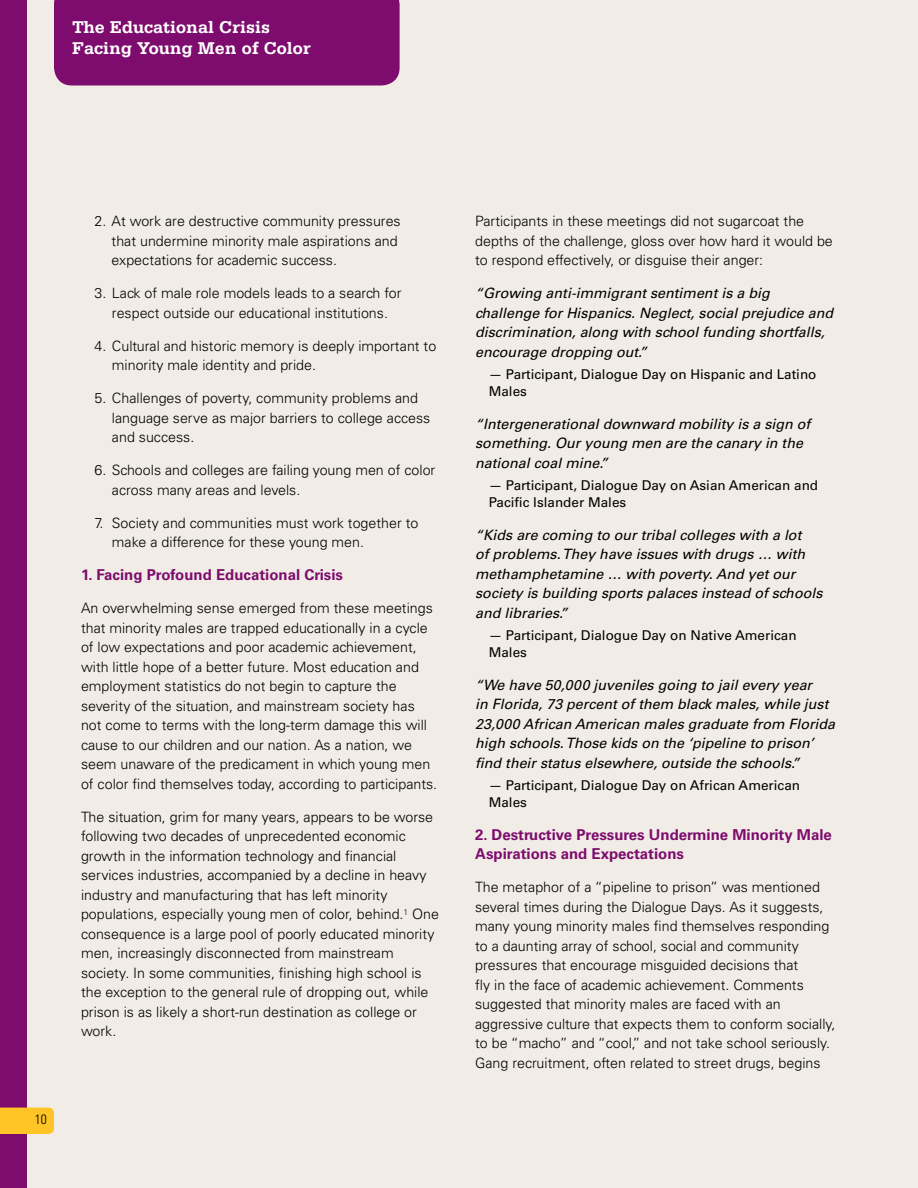
<style>
.page{position:relative;width:918px;height:1188px;background:#f1ede6}
.page>*{position:absolute;margin:0;border:0;box-sizing:border-box;transform-origin:0 0}
.t1{font:700 18px/21.6px "Serifa Std";color:#fff}
.t2{font:700 15px/19.5px "Univers LT Std";color:#7e0c6e}
.t3{font:300 14.25px/19.5px "Univers LT Std";color:#000}
.t4{font:italic 14.25px/19.5px "Univers LT Std";color:#000}
.t5{font:13.5px/16.5px "Univers LT Std";color:#000}
.t6{font:300 condensed 13.5px "Univers LT Std";color:#000}
</style>
<div class="page">
<div style="left:0;top:0;width:27px;height:1188px;background:#7e0c6e"></div>
<svg style="left:0;top:1108px;width:54px;height:26px"></svg>
<div style="left:54px;top:0;width:346px;height:86px;background:#7e0c6e"></div>
<p class="t1" style="left:72px;top:16px;width:240px">The Educational Crisis<br>Facing Young Men of Color</p>
<p class="t6" style="left:35px;top:1112px;width:13px">10</p>
<p class="t3" style="left:112px;top:212px;width:291px;text-indent:-17px">2. At work are destructive community pressures that undermine minority male aspirations and expectations for academic success.</p>
<p class="t3" style="left:94px;top:284px;width:309px;text-align:center">3. Lack of male role models leads to a search for respect outside our educational institutions.</p>
<p class="t3" style="left:112px;top:336px;width:326px;text-indent:-17px">4. Cultural and historic memory is deeply important to minority male identity and pride.</p>
<p class="t3" style="left:112px;top:389px;width:320px;text-indent:-17px">5. Challenges of poverty, community problems and language serve as major barriers to college access and success.</p>
<p class="t3" style="left:112px;top:461px;width:325px;text-indent:-17px">6. Schools and colleges are failing young men of color across many areas and levels.</p>
<p class="t3" style="left:112px;top:513px;width:308px;text-indent:-17px">7. Society and communities must work together to make a difference for these young men.</p>
<p class="t2" style="left:81px;top:565px;width:264px">1. Facing Profound Educational Crisis</p>
<p class="t3" style="left:81px;top:599px;width:358px">An overwhelming sense emerged from these meetings that minority males are trapped educationally in a cycle of low expectations and poor academic achievement, with little hope of a better future. Most education and employment statistics do not begin to capture the severity of the situation, and mainstream society has not come to terms with the long-term damage this will cause to our children and our nation. As a nation, we seem unaware of the predicament in which young men of color find themselves today, according to participants.</p>
<p class="t3" style="left:81px;top:807px;width:360px">The situation, grim for many years, appears to be worse following two decades of unprecedented economic growth in the information technology and financial services industries, accompanied by a decline in heavy industry and manufacturing that has left minority populations, especially young men of color, behind.<sup>1</sup> One consequence is a large pool of poorly educated minority men, increasingly disconnected from mainstream society. In some communities, finishing high school is the exception to the general rule of dropping out, while prison is as likely a short-run destination as college or work.</p>
<p class="t3" style="left:475px;top:211px;width:359px">Participants in these meetings did not sugarcoat the depths of the challenge, gloss over how hard it would be to respond effectively, or disguise their anger:</p>
<p class="t4" style="left:475px;top:284px;width:360px">“Growing anti-immigrant sentiment is a big challenge for Hispanics. Neglect, social prejudice and discrimination, along with school funding shortfalls, encourage dropping out.”</p>
<p class="t5" style="left:489px;top:366px;width:329px">— Participant, Dialogue Day on Hispanic and Latino<br>Males</p>
<p class="t4" style="left:475px;top:414px;width:337px">“Intergenerational downward mobility is a sign of something. Our young men are the canary in the national coal mine.”</p>
<p class="t5" style="left:489px;top:477px;width:331px">— Participant, Dialogue Day on Asian American and<br>Pacific Islander Males</p>
<p class="t4" style="left:475px;top:525px;width:349px">“Kids are coming to our tribal colleges with a lot<br>of problems. They have issues with drugs … with methamphetamine … with poverty. And yet our society is building sports palaces instead of schools and libraries.”</p>
<p class="t5" style="left:489px;top:627px;width:309px">— Participant, Dialogue Day on Native American<br>Males</p>
<p class="t4" style="left:475px;top:675px;width:362px">“We have 50,000 juveniles going to jail every year<br>in Florida, 73 percent of them black males, while just 23,000 African American males graduate from Florida high schools. Those kids on the ‘pipeline to prison’ find their status elsewhere, outside the schools.”</p>
<p class="t5" style="left:489px;top:777px;width:313px">— Participant, Dialogue Day on African American<br>Males</p>
<p class="t2" style="left:475px;top:825px;width:358px">2. Destructive Pressures Undermine Minority Male<br>Aspirations and Expectations</p>
<p class="t3" style="left:475px;top:878px;width:362px">The metaphor of a “pipeline to prison” was mentioned several times during the Dialogue Days. As it suggests, many young minority males find themselves responding to a daunting array of school, social and community pressures that encourage misguided decisions that<br>fly in the face of academic achievement. Comments suggested that minority males are faced with an aggressive culture that expects them to conform socially, to be “macho” and “cool,” and not take school seriously.<br>Gang recruitment, often related to street drugs, begins</p>
</div>
